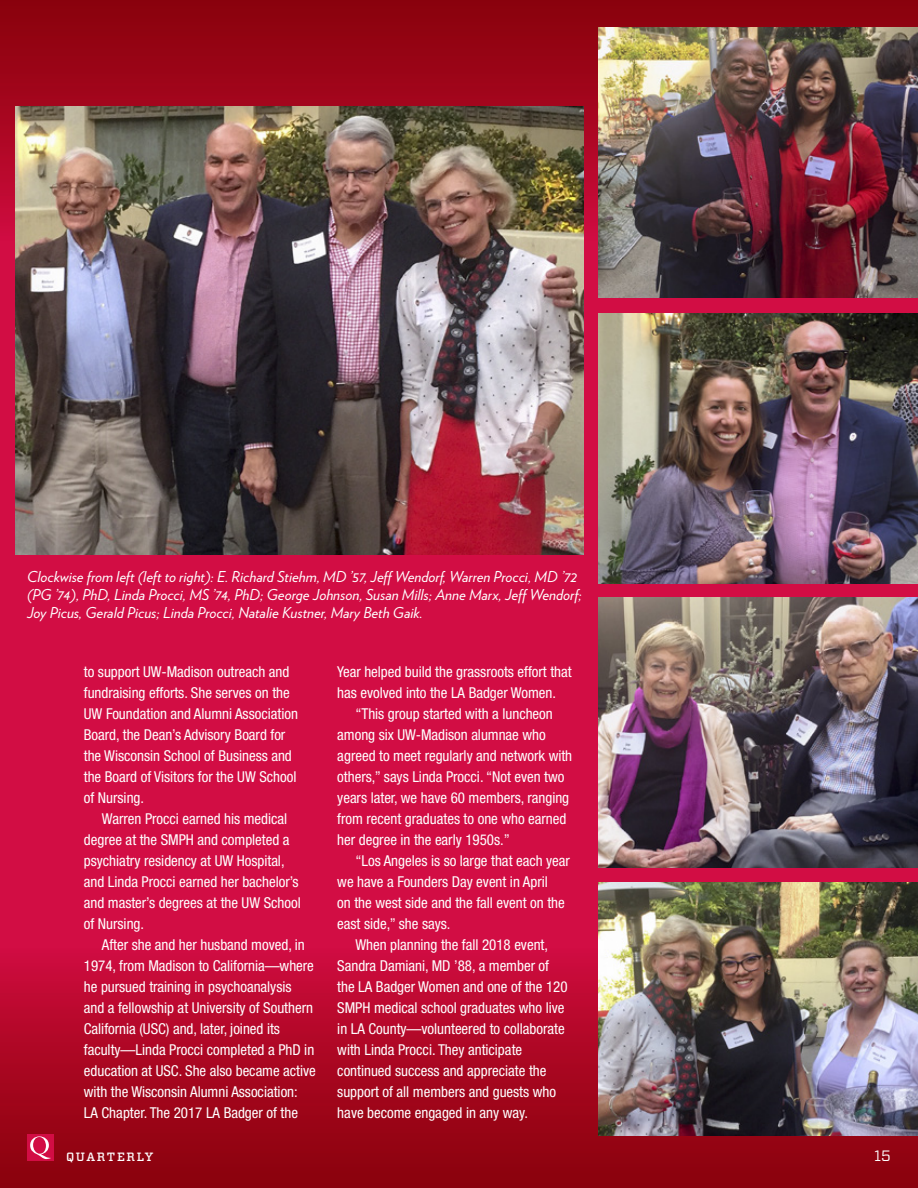
<style>
.page{position:relative;width:918px;height:1188px;background:#d20d44}
.page>*{position:absolute;margin:0;border:0;box-sizing:border-box;transform-origin:0 0}
.t1{font:condensed 15px/21px "Helvetica Neue LT Std";color:#fff}
.t2{font:italic 15px/18px "Verlag";color:#fff}
.t3{font:15px "Vitesse";color:#fff}
.t4{font:500 12px "Vitesse";letter-spacing:.14em;color:#fff}
</style>
<div class="page">
<div style="left:0;top:946px;width:918px;height:242px;background:linear-gradient(to bottom,#cf0c3e,#870109)"></div>
<div style="left:0;top:0;width:918px;height:242px;background:linear-gradient(to bottom,#870108,#ce0c3d)"></div>
<div style="left:27px;top:1134px;width:27px;height:27px;background:#d20d44"></div>
<svg style="left:30px;top:1136px;width:21px;height:23px"></svg>
<img style="left:15px;top:106px;width:568px;height:448px">
<img style="left:598px;top:28px;width:320px;height:270px">
<img style="left:598px;top:313px;width:320px;height:270px">
<img style="left:598px;top:598px;width:320px;height:270px">
<img style="left:598px;top:883px;width:320px;height:253px">
<p class="t2" style="left:27px;top:567px;width:556px">Clockwise from left (left to right): E. Richard Stiehm, MD ’57, Jeff Wendorf, Warren Procci, MD ’72 (PG ’74), PhD, Linda Procci, MS ’74, PhD; George Johnson, Susan Mills; Anne Marx, Jeff Wendorf;<br>Joy Picus, Gerald Picus; Linda Procci, Natalie Kustner, Mary Beth Gaik.</p>
<p class="t1" style="left:84px;top:661px;width:216px">to support UW-Madison outreach and fundraising efforts. She serves on the UW Foundation and Alumni Association Board, the Dean’s Advisory Board for the Wisconsin School of Business and the Board of Visitors for the UW School of Nursing.</p>
<p class="t1" style="left:84px;top:808px;width:218px;text-indent:18px">Warren Procci earned his medical degree at the SMPH and completed a psychiatry residency at UW Hospital, and Linda Procci earned her bachelor’s and master’s degrees at the UW School of Nursing.</p>
<p class="t1" style="left:84px;top:934px;width:234px;text-indent:18px">After she and her husband moved, in 1974, from Madison to California—where he pursued training in psychoanalysis<br>and a fellowship at University of Southern California (USC) and, later, joined its faculty—Linda Procci completed a PhD in education at USC. She also became active with the Wisconsin Alumni Association:<br>LA Chapter. The 2017 LA Badger of the</p>
<p class="t4" style="left:66px;top:1149px;width:89px">QUARTERLY</p>
<p class="t1" style="left:337px;top:661px;width:236px">Year helped build the grassroots effort that has evolved into the LA Badger Women.</p>
<p class="t1" style="left:337px;top:703px;width:236px;text-indent:18px">“This group started with a luncheon among six UW-Madison alumnae who agreed to meet regularly and network with others,” says Linda Procci. “Not even two years later, we have 60 members, ranging from recent graduates to one who earned her degree in the early 1950s.”</p>
<p class="t1" style="left:337px;top:850px;width:234px;text-indent:18px">“Los Angeles is so large that each year we have a Founders Day event in April<br>on the west side and the fall event on the east side,” she says.</p>
<p class="t1" style="left:337px;top:934px;width:232px;text-indent:18px">When planning the fall 2018 event, Sandra Damiani, MD ’88, a member of the LA Badger Women and one of the 120<br>SMPH medical school graduates who live in LA County—volunteered to collaborate with Linda Procci. They anticipate continued success and appreciate the support of all members and guests who have become engaged in any way.</p>
<p class="t3" style="left:874px;top:1146px;width:18px">15</p>
</div>
